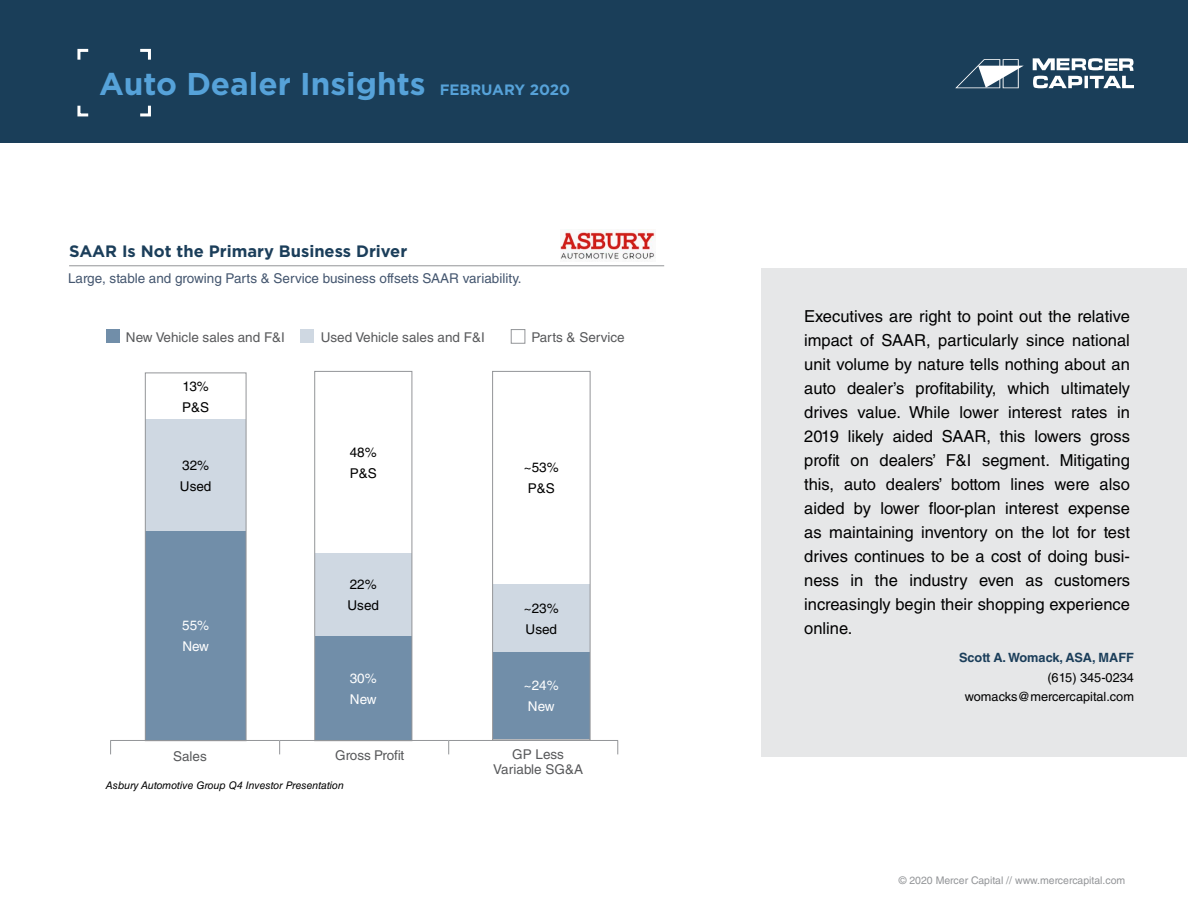
<style>
.page{position:relative;width:1188px;height:918px;background:#fff}
.page>*{position:absolute;margin:0;border:0;box-sizing:border-box;transform-origin:0 0}
.t1{font:700 31.5px "Gotham";color:#56a2d9}
.t2{font:16.5px/24px "Helvetica LT Std";color:#000;text-align:justify}
.t3{font:700 16.5px "Gotham";color:#1b3e5a}
.t4{font:13.5px/15px "Helvetica LT Std";color:#58595b;text-align:center}
.t5{font:13.5px "Helvetica LT Std";color:#44566f}
.t6{font:13.5px/21px "Helvetica LT Std";color:#000}
.t7{font:13.5px/21px "Helvetica LT Std";color:#fff}
.t8{font:12.75px/19.5px "Helvetica LT Std";color:#000;text-align:right}
.t9{font:700 12.75px "Helvetica LT Std";color:#1b3e5a}
.t10{font:italic 10.5px "Helvetica LT Std";color:#000}
.t11{font:10.5px "Helvetica LT Std";color:#939598}
.s1{font-size:15px}
</style>
<div class="page">
<div style="left:761px;top:269px;width:425px;height:488px;background:#e6e7e8"></div>
<div style="left:0;top:0;width:1188px;height:143px;background:#1a3e59"></div>
<svg style="left:140px;top:48px;width:11px;height:12px"></svg>
<svg style="left:77px;top:48px;width:12px;height:12px"></svg>
<svg style="left:77px;top:105px;width:12px;height:12px"></svg>
<svg style="left:140px;top:105px;width:11px;height:12px"></svg>
<svg style="left:955px;top:59px;width:69px;height:29px"></svg>
<svg style="left:1033px;top:58px;width:101px;height:30px"></svg>
<hr style="left:69px;top:265px;width:595px;height:1px;background:#939598">
<img style="left:560px;top:230px;width:96px;height:30px">
<div style="left:146px;top:419px;width:100px;height:112px;background:#cfd8e2"></div>
<div style="left:146px;top:531px;width:100px;height:209px;background:#718ea9"></div>
<div style="left:145px;top:373px;width:101px;height:368px;border:1px solid #939598"></div>
<div style="left:315px;top:553px;width:97px;height:84px;background:#cfd8e2"></div>
<div style="left:315px;top:637px;width:97px;height:103px;background:#718ea9"></div>
<div style="left:314px;top:371px;width:98px;height:370px;border:1px solid #939598"></div>
<div style="left:493px;top:584px;width:97px;height:68px;background:#cfd8e2"></div>
<div style="left:493px;top:652px;width:97px;height:87px;background:#718ea9"></div>
<div style="left:492px;top:371px;width:98px;height:369px;border:1px solid #939598"></div>
<hr style="left:110px;top:740px;width:170px;height:1px;background:#939598">
<svg style="left:110px;top:741px;width:1px;height:13px"></svg>
<hr style="left:280px;top:740px;width:169px;height:1px;background:#939598">
<svg style="left:279px;top:741px;width:1px;height:13px"></svg>
<hr style="left:449px;top:740px;width:169px;height:1px;background:#939598">
<svg style="left:448px;top:741px;width:1px;height:13px"></svg>
<svg style="left:617px;top:741px;width:1px;height:13px"></svg>
<div style="left:107px;top:330px;width:13px;height:13px;background:#718ea9"></div>
<div style="left:301px;top:330px;width:13px;height:13px;background:#cfd8e2"></div>
<div style="left:511px;top:329px;width:14px;height:15px;border:1px solid #939598"></div>
<h1 class="t1" style="left:99px;top:63px;width:472px">Auto Dealer Insights <span class="s1">FEBRUARY 2020</span></h1>
<p class="t3" style="left:69px;top:240px;width:340px">SAAR Is Not the Primary Business Driver</p>
<p class="t5" style="left:68px;top:271px;width:455px">Large, stable and growing Parts &amp; Service business offsets SAAR variability.</p>
<p class="t4" style="left:126px;top:330px;width:161px">New Vehicle sales and F&amp;I</p>
<p class="t6" style="left:182px;top:375px;width:29px">13%<br>P&amp;S</p>
<p class="t6" style="left:180px;top:454px;width:33px">32%<br>Used</p>
<p class="t7" style="left:182px;top:615px;width:29px">55%<br>New</p>
<p class="t4" style="left:173px;top:748px;width:35px">Sales</p>
<p class="t4" style="left:321px;top:330px;width:166px">Used Vehicle sales and F&amp;I</p>
<p class="t4" style="left:531px;top:330px;width:95px">Parts &amp; Service</p>
<p class="t6" style="left:350px;top:442px;width:29px">48%<br>P&amp;S</p>
<p class="t6" style="left:348px;top:574px;width:33px">22%<br>Used</p>
<p class="t7" style="left:350px;top:668px;width:29px">30%<br>New</p>
<p class="t6" style="left:524px;top:457px;width:36px">~53%<br>P&amp;S</p>
<p class="t6" style="left:524px;top:597px;width:36px">~23%<br>Used</p>
<p class="t7" style="left:524px;top:675px;width:36px;text-align:center">~24%<br>New</p>
<p class="t4" style="left:335px;top:748px;width:71px">Gross Profit</p>
<p class="t4" style="left:493px;top:747px;width:91px">GP Less<br>Variable SG&amp;A</p>
<p class="t10" style="left:106px;top:779px;width:240px">Asbury Automotive Group Q4 Investor Presentation</p>
<p class="t2" style="left:804px;top:304px;width:327px">Executives are right to point out the relative impact of SAAR, particularly since national unit volume by nature tells nothing about an auto dealer’s profitability, which ultimately drives value. While lower interest rates in 2019 likely aided SAAR, this lowers gross profit on dealers’ F&amp;I segment. Mitigating this, auto dealers’ bottom lines were also aided by lower floor-plan interest expense as maintaining inventory on the lot for test drives continues to be a cost of doing busi&shy;ness in the industry even as customers increasingly begin their shopping experience online.</p>
<p class="t9" style="left:959px;top:650px;width:176px">Scott A. Womack, ASA, MAFF</p>
<p class="t8" style="left:965px;top:668px;width:171px">(615) 345-0234 womacks@mercercapital.com</p>
<p class="t11" style="left:899px;top:874px;width:228px">© 2020 Mercer Capital // www.mercercapital.com</p>
</div>
